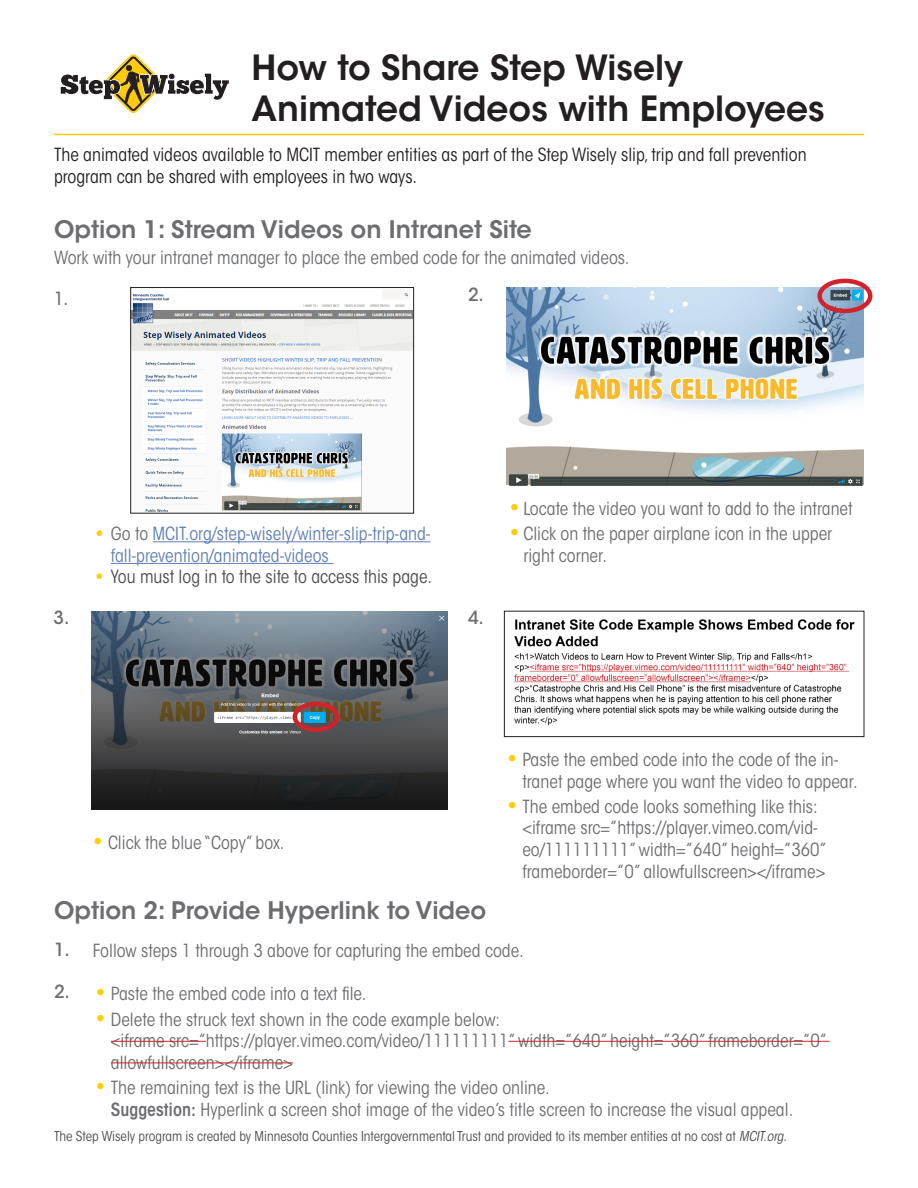
<style>
.page{position:relative;width:918px;height:1188px;background:#fff}
.page>*{position:absolute;margin:0;border:0;box-sizing:border-box;transform-origin:0 0}
.t1{font:600 34.5px/41.4px "ITC Avant Garde Std";color:#231f20}
.t2{font:600 24px "ITC Avant Garde Std";color:#6c6d70}
.t3{font:condensed 18px/21.6px "ITC Avant Garde Std";color:#6c6d70}
.t4{font:condensed 18px/21.6px "ITC Avant Garde Std";color:#231f20}
.t5{font:condensed 18px/21.6px "ITC Avant Garde Std";color:#607eb4}
.t6{font:condensed 18px "ITC Avant Garde Std";color:#4b4c4d}
.t7{font:500 18px "ITC Avant Garde Std";color:#6c6d70}
.t8{font:500 condensed 18px "ITC Avant Garde Std";color:#6c6d70}
.t9{font:condensed 13.5px "ITC Avant Garde Std";color:#4b4c4d}
.s1{font-weight:700;font-stretch:normal;color:#fecd08}
.s2{color:#6c6d70}
.s3{font-weight:700;font-stretch:normal;font-size:21px;color:#fecd08}
.s4{font-weight:600}
.s5{font-style:italic}
</style>
<div class="page">
<svg style="left:60px;top:54px;width:169px;height:59px"></svg>
<img style="left:507px;top:287px;width:357px;height:199px">
<img style="left:92px;top:611px;width:355px;height:199px">
<hr style="left:153px;top:541px;width:278px;height:1px;background:#607eb4">
<hr style="left:111px;top:563px;width:222px;height:1px;background:#607eb4">
<div style="left:817px;top:279px;width:55px;height:34px;border:4px solid #d1232a;border-radius:50%"></div>
<div style="left:293px;top:702px;width:46px;height:30px;border:4px solid #d1232a;border-radius:50%"></div>
<hr style="left:111px;top:1041px;width:95px;height:1px;background:#d1232a">
<hr style="left:509px;top:1041px;width:321px;height:1px;background:#d1232a">
<hr style="left:111px;top:1062px;width:182px;height:1px;background:#d1232a">
<hr style="left:54px;top:134px;width:810px;height:1px;background:#fecd08">
<img style="left:514px;top:619px;width:341px;height:107px">
<div style="left:504px;top:611px;width:360px;height:126px;border:1px solid #231f20"></div>
<img style="left:132px;top:293px;width:280px;height:219px">
<div style="left:130px;top:287px;width:284px;height:227px;border:1px solid #231f20"></div>
<p class="t1" style="left:252px;top:46px;width:575px">How to Share Step Wisely<br>Animated Videos with Employees</p>
<p class="t4" style="left:54px;top:144px;width:754px">The animated videos available to MCIT member entities as part of the Step Wisely slip, trip and fall prevention program can be shared with employees in two ways.</p>
<p class="t2" style="left:54px;top:214px;width:479px">Option 1: Stream Videos on Intranet Site</p>
<p class="t3" style="left:54px;top:246px;width:577px">Work with your intranet manager to place the embed code for the animated videos.</p>
<p class="t8" style="left:54px;top:287px;width:16px">1.</p>
<p class="t7" style="left:468px;top:283px;width:17px">2.</p>
<p class="t7" style="left:54px;top:607px;width:17px">3.</p>
<p class="t5" style="left:111px;top:523px;width:321px;text-indent:-18px"><span class="s1">•</span> <span class="s2">Go to</span> MCIT.org/step-wisely/winter-slip-trip-and&shy;fall-prevention/animated-videos</p>
<p class="t6" style="left:93px;top:566px;width:341px"><span class="s1">•</span> You must log in to the site to access this page.</p>
<p class="t7" style="left:468px;top:607px;width:17px">4.</p>
<p class="t3" style="left:507px;top:498px;width:347px"><span class="s3">•</span>Locate the video you want to add to the intranet</p>
<p class="t3" style="left:523px;top:523px;width:310px;text-indent:-16px"><span class="s3">•</span>Click on the paper airplane icon in the upper right corner.</p>
<p class="t3" style="left:90px;top:832px;width:196px"><span class="s3">•</span>Click the blue “Copy” box.</p>
<p class="t3" style="left:522px;top:749px;width:337px;text-indent:-18px"><span class="s3">•</span>Paste the embed code into the code of the in&shy;tranet page where you want the video to appear.</p>
<p class="t3" style="left:504px;top:796px;width:315px"><span class="s3">•</span>The embed code looks something like this:</p>
<p class="t3" style="left:522px;top:817px;width:306px">&lt;iframe src=”https://player.vimeo.com/vid&shy;eo/111111111” width=”640” height=”360” frameborder=”0” allowfullscreen&gt;&lt;/iframe&gt;</p>
<p class="t2" style="left:54px;top:895px;width:434px">Option 2: Provide Hyperlink to Video</p>
<p class="t7" style="left:54px;top:938px;width:17px">1.</p>
<p class="t3" style="left:93px;top:940px;width:432px">Follow steps 1 through 3 above for capturing the embed code.</p>
<p class="t7" style="left:54px;top:981px;width:17px">2.</p>
<p class="t3" style="left:93px;top:983px;width:275px"><span class="s3">•</span>Paste the embed code into a text file.</p>
<p class="t3" style="left:93px;top:1008px;width:409px"><span class="s3">•</span>Delete the struck text shown in the code example below:</p>
<p class="t3" style="left:111px;top:1030px;width:718px">&lt;iframe src=”https://player.vimeo.com/video/111111111” width=”640” height=”360” frameborder=”0” allowfullscreen&gt;&lt;/iframe&gt;</p>
<p class="t3" style="left:93px;top:1077px;width:458px"><span class="s3">•</span>The remaining text is the URL (link) for viewing the video online.</p>
<p class="t3" style="left:111px;top:1098px;width:684px"><span class="s4">Suggestion:</span> Hyperlink a screen shot image of the video’s title screen to increase the visual appeal.</p>
<p class="t9" style="left:54px;top:1128px;width:735px">The Step Wisely program is created by Minnesota Counties Intergovernmental Trust and provided to its member entities at no cost at <span class="s5">MCIT.org</span>.</p>
</div>
